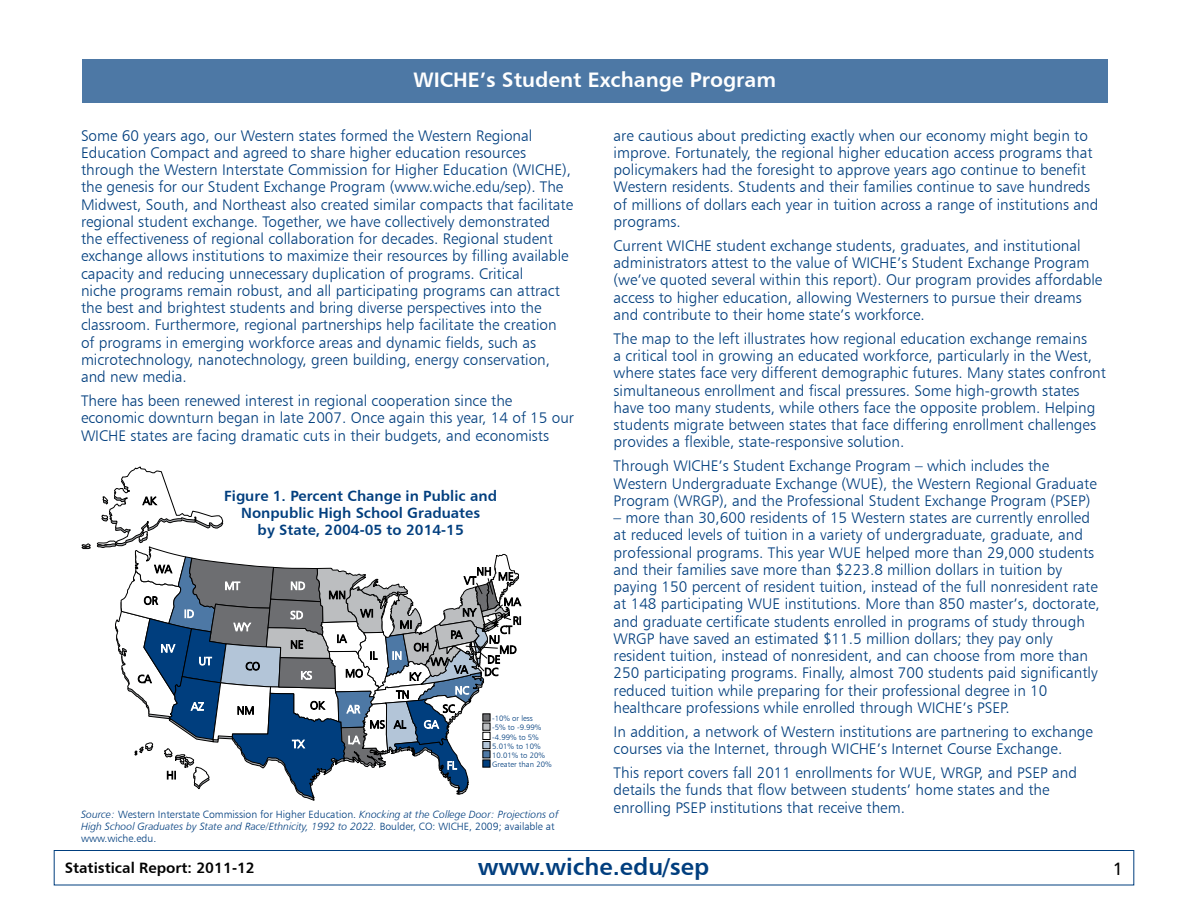
<style>
.page{position:relative;width:1188px;height:918px;background:#fff}
.page>*{position:absolute;margin:0;border:0;box-sizing:border-box;transform-origin:0 0}
.t1{font:24px "Humanist 777 BT Bold B";color:#003e7e}
.t2{font:21px "Humanist 777 BT Bold B";color:#fff}
.t3{font:18px "Humanist 777 BT Roman B";color:#000}
.t4{font:15.3px/17.2px "Humanist 777 BT Light B";color:#003e7e}
.t5{font:15px "Humanist 777 BT Bold B";color:#000}
.t6{font:14.85px/17.1px "Humanist 777 BT Bold B";color:#003e7e;text-align:center}
.t7{font:10.5px "Humanist 777 BT Light B";color:#003e7e}
.t8{font:10.5px "Humanist 777 BT Light Italic B";color:#003e7e}
.t9{font:7.8px/9.1px "Humanist 777 BT Light B";color:#003e7e}
.s1{font-family:"Humanist 777 BT Light Italic B"}
.s2{font-family:"Humanist 777 BT Light B"}
</style>
<div class="page">
<div style="left:54px;top:850px;width:1080px;height:35px;border:1px solid #003e7e"></div>
<div style="left:82px;top:59px;width:1026px;height:44px;background:#4d78a5"></div>
<svg style="left:81px;top:543px;width:10px;height:6px"></svg>
<svg style="left:97px;top:467px;width:424px;height:334px"></svg>
<h2 class="t2" style="left:413px;top:66px;width:364px">WICHE’s Student Exchange Program</h2>
<p class="t4" style="left:81px;top:127px;width:494px">Some 60 years ago, our Western states formed the Western Regional Education Compact and agreed to share higher education resources through the Western Interstate Commission for Higher Education (WICHE), the genesis for our Student Exchange Program (www.wiche.edu/sep). The Midwest, South, and Northeast also created similar compacts that facilitate regional student exchange. Together, we have collectively demonstrated the effectiveness of regional collaboration for decades. Regional student exchange allows institutions to maximize their resources by filling available capacity and reducing unnecessary duplication of programs. Critical<br>niche programs remain robust, and all participating programs can attract the best and brightest students and bring diverse perspectives into the classroom. Furthermore, regional partnerships help facilitate the creation of programs in emerging workforce areas and dynamic fields, such as microtechnology, nanotechnology, green building, energy conservation, and new media.</p>
<p class="t4" style="left:81px;top:392px;width:495px">There has been renewed interest in regional cooperation since the economic downturn began in late 2007. Once again this year, 14 of 15 our<br>WICHE states are facing dramatic cuts in their budgets, and economists</p>
<p class="t6" style="left:224px;top:487px;width:274px">Figure 1. Percent Change in Public and<br>Nonpublic High School Graduates<br>by State, 2004-05 to 2014-15</p>
<p class="t9" style="left:492px;top:714px;width:61px">-10% or less<br>-5% to -9.99% -4.99% to 5%<br>5.01% to 10%<br>10.01% to 20%<br>Greater than 20%</p>
<p class="t7" style="left:81px;top:808px;width:479px"><span class="s1">Source:</span> Western Interstate Commission for Higher Education. <span class="s1">Knocking at the College Door: Projections of</span></p>
<p class="t8" style="left:81px;top:820px;width:475px">High School Graduates by State and Race/Ethnicity, 1992 to 2022. <span class="s2">Boulder, CO: WICHE, 2009; available at</span></p>
<p class="t7" style="left:81px;top:832px;width:77px">www.wiche.edu.</p>
<p class="t4" style="left:614px;top:127px;width:486px">are cautious about predicting exactly when our economy might begin to improve. Fortunately, the regional higher education access programs that policymakers had the foresight to approve years ago continue to benefit Western residents. Students and their families continue to save hundreds of millions of dollars each year in tuition across a range of institutions and programs.</p>
<p class="t4" style="left:614px;top:237px;width:490px">Current WICHE student exchange students, graduates, and institutional administrators attest to the value of WICHE’s Student Exchange Program (we’ve quoted several within this report). Our program provides affordable access to higher education, allowing Westerners to pursue their dreams and contribute to their home state’s workforce.</p>
<p class="t4" style="left:614px;top:330px;width:494px">The map to the left illustrates how regional education exchange remains<br>a critical tool in growing an educated workforce, particularly in the West, where states face very different demographic futures. Many states confront simultaneous enrollment and fiscal pressures. Some high-growth states have too many students, while others face the opposite problem. Helping students migrate between states that face differing enrollment challenges provides a flexible, state-responsive solution.</p>
<p class="t4" style="left:614px;top:457px;width:485px">Through WICHE’s Student Exchange Program – which includes the<br>Western Undergraduate Exchange (WUE), the Western Regional Graduate<br>Program (WRGP), and the Professional Student Exchange Program (PSEP)</p>
<p class="t4" style="left:614px;top:509px;width:488px">– more than 30,600 residents of 15 Western states are currently enrolled at reduced levels of tuition in a variety of undergraduate, graduate, and professional programs. This year WUE helped more than 29,000 students and their families save more than $223.8 million dollars in tuition by paying 150 percent of resident tuition, instead of the full nonresident rate at 148 participating WUE institutions. More than 850 master’s, doctorate, and graduate certificate students enrolled in programs of study through WRGP have saved an estimated $11.5 million dollars; they pay only resident tuition, instead of nonresident, and can choose from more than 250 participating programs. Finally, almost 700 students paid significantly reduced tuition while preparing for their professional degree in 10 healthcare professions while enrolled through WICHE’s PSEP.</p>
<p class="t4" style="left:614px;top:723px;width:481px">In addition, a network of Western institutions are partnering to exchange courses via the Internet, through WICHE’s Internet Course Exchange.</p>
<p class="t4" style="left:614px;top:764px;width:465px">This report covers fall 2011 enrollments for WUE, WRGP, and PSEP and details the funds that flow between students’ home states and the enrolling PSEP institutions that receive them.</p>
<h1 class="t1" style="left:478px;top:852px;width:233px">www.wiche.edu/sep</h1>
<p class="t5" style="left:65px;top:859px;width:192px">Statistical Report: 2011-12</p>
<p class="t3" style="left:1113px;top:858px;width:12px">1</p>
</div>
